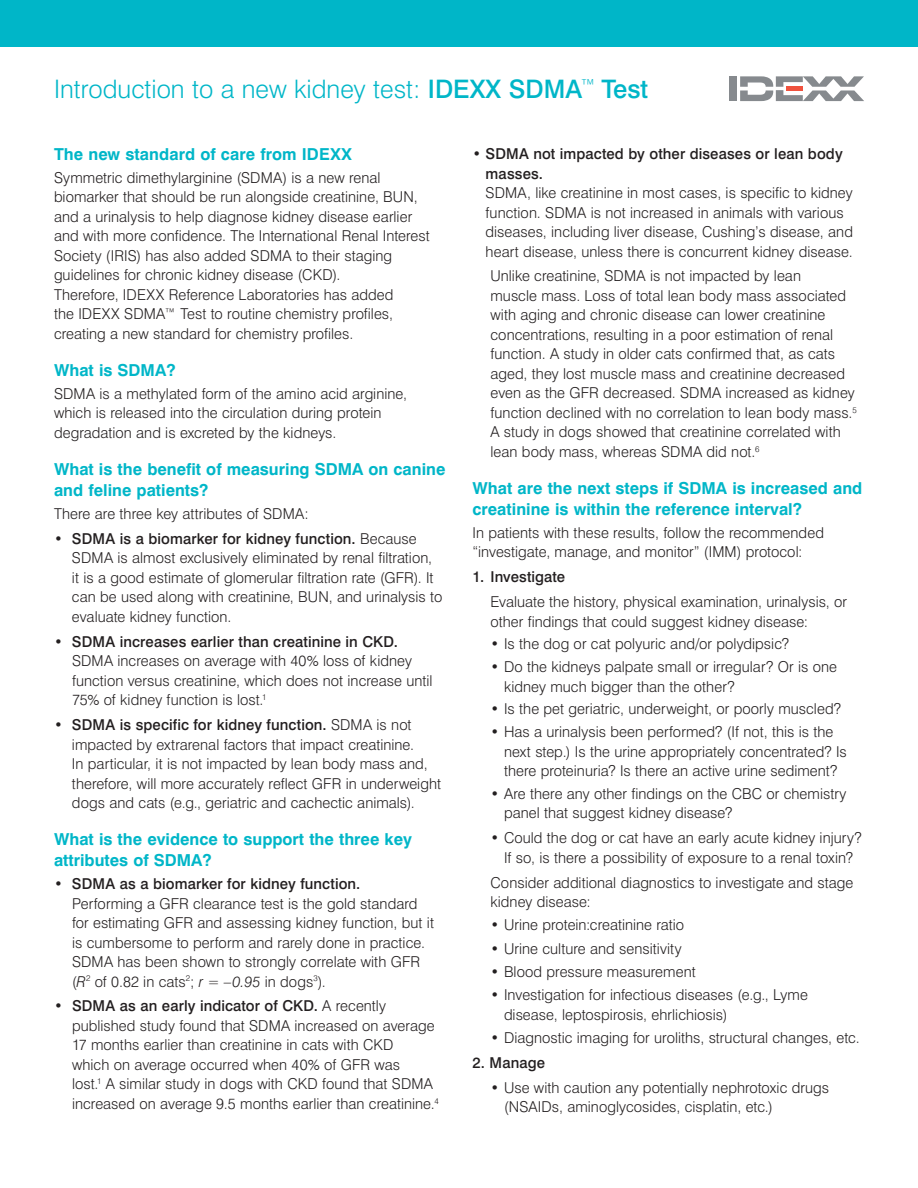
<style>
.page{position:relative;width:918px;height:1188px;background:#fff}
.page>*{position:absolute;margin:0;border:0;box-sizing:border-box;transform-origin:0 0}
.t1{font:300 25.5px "Swiss 721 BT";color:#00b6c8}
.t2{font:700 16.5px/21px "Swiss 721 BT";color:#00b6c8}
.t3{font:300 15px/19.5px "Swiss 721 BT";letter-spacing:.005em;color:#231f20}
.t4{font:500 15px/19.5px "Swiss 721 BT";letter-spacing:.005em;color:#231f20}
.s1{font-weight:500}
.s2{font-style:italic}
.s3{font-weight:300}
</style>
<div class="page">
<div style="left:0;top:0;width:918px;height:46px;background:#00b6c8"></div>
<div style="left:729px;top:76px;width:8px;height:25px;background:#868a8e"></div>
<svg style="left:740px;top:76px;width:124px;height:25px"></svg>
<h1 class="t1" style="left:54px;top:73px;width:596px">Introduction to a new kidney test: <span class="s1">IDEXX SDMA</span><sup>™</sup> <span class="s1">Test</span></h1>
<p class="t2" style="left:54px;top:144px;width:299px">The new standard of care from IDEXX</p>
<p class="t3" style="left:54px;top:168px;width:377px">Symmetric dimethylarginine (SDMA) is a new renal biomarker that should be run alongside creatinine, BUN, and a urinalysis to help diagnose kidney disease earlier and with more confidence. The International Renal Interest Society (IRIS) has also added SDMA to their staging guidelines for chronic kidney disease (CKD).<br>Therefore, IDEXX Reference Laboratories has added<br>the IDEXX SDMA™ Test to routine chemistry profiles, creating a new standard for chemistry profiles.</p>
<p class="t2" style="left:54px;top:360px;width:123px">What is SDMA?</p>
<p class="t3" style="left:54px;top:384px;width:355px">SDMA is a methylated form of the amino acid arginine, which is released into the circulation during protein degradation and is excreted by the kidneys.</p>
<p class="t2" style="left:54px;top:459px;width:393px">What is the benefit of measuring SDMA on canine and feline patients?</p>
<p class="t3" style="left:54px;top:504px;width:256px">There are three key attributes of SDMA:</p>
<p class="t3" style="left:72px;top:529px;width:372px;text-indent:-18px">• <span class="s1">SDMA is a biomarker for kidney function.</span> Because SDMA is almost exclusively eliminated by renal filtration, it is a good estimate of glomerular filtration rate (GFR). It can be used along with creatinine, BUN, and urinalysis to evaluate kidney function.</p>
<p class="t3" style="left:72px;top:631px;width:362px;text-indent:-18px">• <span class="s1">SDMA increases earlier than creatinine in CKD.<br></span>SDMA increases on average with 40% loss of kidney function versus creatinine, which does not increase until 75% of kidney function is lost.<sup>1</sup></p>
<p class="t3" style="left:72px;top:715px;width:371px;text-indent:-18px">• <span class="s1">SDMA is specific for kidney function.</span> SDMA is not impacted by extrarenal factors that impact creatinine.<br>In particular, it is not impacted by lean body mass and, therefore, will more accurately reflect GFR in underweight dogs and cats (e.g., geriatric and cachectic animals).</p>
<p class="t2" style="left:54px;top:829px;width:359px">What is the evidence to support the three key attributes of SDMA?</p>
<p class="t3" style="left:72px;top:874px;width:364px;text-indent:-18px">• <span class="s1">SDMA as a biomarker for kidney function.<br></span>Performing a GFR clearance test is the gold standard for estimating GFR and assessing kidney function, but it is cumbersome to perform and rarely done in practice.<br>SDMA has been shown to strongly correlate with GFR (<span class="s2">R</span><sup>2</sup> of 0.82 in cats<sup>2</sup>; <span class="s2">r = –0.95</span> in dogs<sup>3</sup>).</p>
<p class="t3" style="left:72px;top:996px;width:368px;text-indent:-18px">• <span class="s1">SDMA as an early indicator of CKD.</span> A recently published study found that SDMA increased on average 17 months earlier than creatinine in cats with CKD<br>which on average occurred when 40% of GFR was<br>lost.<sup>1</sup> A similar study in dogs with CKD found that SDMA increased on average 9.5 months earlier than creatinine.<sup>4</sup></p>
<p class="t4" style="left:486px;top:144px;width:359px;text-indent:-13px"><span class="s3">•</span> SDMA not impacted by other diseases or lean body masses.</p>
<p class="t3" style="left:486px;top:183px;width:369px">SDMA, like creatinine in most cases, is specific to kidney function. SDMA is not increased in animals with various diseases, including liver disease, Cushing’s disease, and heart disease, unless there is concurrent kidney disease.</p>
<p class="t3" style="left:490px;top:266px;width:368px">Unlike creatinine, SDMA is not impacted by lean<br>muscle mass. Loss of total lean body mass associated with aging and chronic disease can lower creatinine concentrations, resulting in a poor estimation of renal function. A study in older cats confirmed that, as cats aged, they lost muscle mass and creatinine decreased even as the GFR decreased. SDMA increased as kidney function declined with no correlation to lean body mass.<sup>5<br></sup>A study in dogs showed that creatinine correlated with lean body mass, whereas SDMA did not.<sup>6</sup></p>
<p class="t2" style="left:472px;top:478px;width:391px">What are the next steps if SDMA is increased and creatinine is within the reference interval?</p>
<p class="t3" style="left:472px;top:523px;width:353px">In patients with these results, follow the recommended “investigate, manage, and monitor” (IMM) protocol:</p>
<p class="t4" style="left:472px;top:567px;width:94px">1. Investigate</p>
<p class="t3" style="left:491px;top:592px;width:358px">Evaluate the history, physical examination, urinalysis, or other findings that could suggest kidney disease:</p>
<p class="t3" style="left:491px;top:634px;width:300px">• Is the dog or cat polyuric and/or polydipsic?</p>
<p class="t3" style="left:504px;top:657px;width:335px;text-indent:-13px">• Do the kidneys palpate small or irregular? Or is one kidney much bigger than the other?</p>
<p class="t3" style="left:491px;top:699px;width:352px">• Is the pet geriatric, underweight, or poorly muscled?</p>
<p class="t3" style="left:504px;top:722px;width:344px;text-indent:-13px">• Has a urinalysis been performed? (If not, this is the next step.) Is the urine appropriately concentrated? Is there proteinuria? Is there an active urine sediment?</p>
<p class="t3" style="left:504px;top:784px;width:344px;text-indent:-13px">• Are there any other findings on the CBC or chemistry panel that suggest kidney disease?</p>
<p class="t3" style="left:491px;top:828px;width:373px;text-align:center">• Could the dog or cat have an early acute kidney injury?<br>If so, is there a possibility of exposure to a renal toxin?</p>
<p class="t3" style="left:491px;top:872px;width:364px">Consider additional diagnostics to investigate and stage kidney disease:</p>
<p class="t3" style="left:491px;top:915px;width:195px">• Urine protein:creatinine ratio</p>
<p class="t3" style="left:491px;top:939px;width:193px">• Urine culture and sensitivity</p>
<p class="t3" style="left:491px;top:962px;width:207px">• Blood pressure measurement</p>
<p class="t3" style="left:504px;top:985px;width:305px;text-indent:-13px">• Investigation for infectious diseases (e.g., Lyme disease, leptospirosis, ehrlichiosis)</p>
<p class="t3" style="left:491px;top:1028px;width:371px">• Diagnostic imaging for uroliths, structural changes, etc.</p>
<p class="t4" style="left:473px;top:1053px;width:74px">2. Manage</p>
<p class="t3" style="left:504px;top:1078px;width:327px;text-indent:-13px">• Use with caution any potentially nephrotoxic drugs (NSAIDs, aminoglycosides, cisplatin, etc.)</p>
</div>
